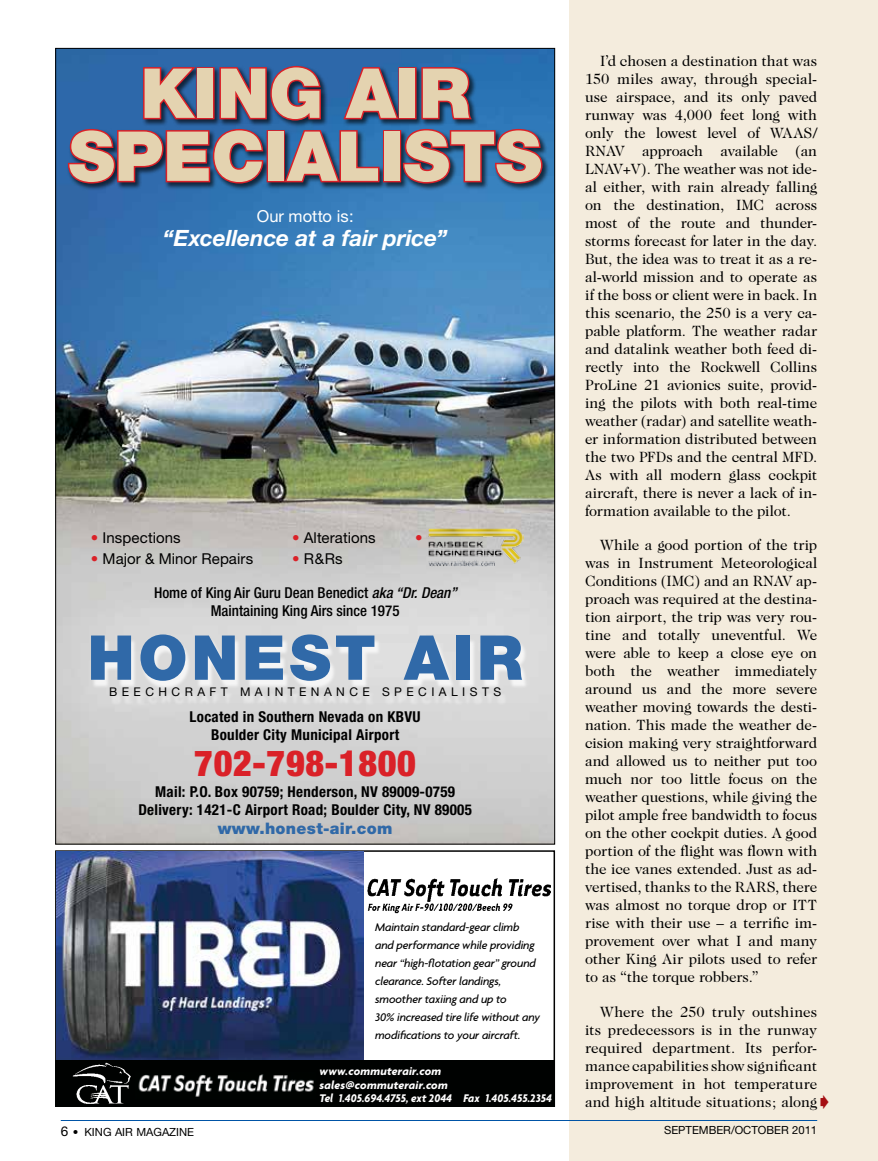
<style>
.page{position:relative;width:878px;height:1161px;background:#fff}
.page>*{position:absolute;margin:0;border:0;box-sizing:border-box;transform-origin:0 0}
.t1{font:900 69px/63px "Helvetica Neue";color:#e4d3b0;text-align:center}
.t2{font:900 61.95px "Helvetica Neue";letter-spacing:.06em;color:#3069a8}
.t3{font:900 condensed 36px "Helvetica Neue";letter-spacing:.02em;color:#da2128}
.t4{font:italic 700 22.5px "Helvetica Neue";color:#fff}
.t5{font:16.5px "Helvetica Neue";color:#fff}
.t6{font:900 15.9px "Helvetica Neue";letter-spacing:.02em;color:#3069a8}
.t7{font:15px/18px "Caslon Two Twenty Four";letter-spacing:-.005em;color:#000;text-align:justify}
.t8{font:700 condensed 15px/18px "Helvetica Neue";letter-spacing:.02em;color:#000;text-align:center}
.t9{font:500 condensed 15px/18px "Helvetica Neue";color:#000;text-align:center}
.t10{font:15px "Helvetica Neue";letter-spacing:.005em;color:#000}
.t11{font:15px "Helvetica Neue";color:#da2128}
.t12{font:italic 500 12px/18px "Agenda";letter-spacing:-.01em;color:#000}
.t13{font:italic 700 12px/13.5px "Agenda";color:#fff}
.t14{font:12px "Helvetica Neue";letter-spacing:.37em;color:#000}
.t15{font:11.25px "Helvetica Neue";color:#000}
.s1{color:#da2128}
.s2{font-style:italic}
.s3{font-size:13.5px}
</style>
<div class="page">
<div style="left:570px;top:0;width:308px;height:1161px;background:#f4ecdd"></div>
<hr style="left:61px;top:1120px;width:756px;height:1px;background:#0054a6">
<img style="left:57px;top:50px;width:496px;height:792px">
<div style="left:92px;top:638px;width:436px;height:68px;background:#fff;opacity:.75"></div>
<img style="left:427px;top:527px;width:96px;height:39px">
<div style="left:66px;top:65px;width:484px;height:126px;background:#000;opacity:.65"></div>
<svg style="left:66px;top:64px;width:478px;height:121px"></svg>
<img style="left:57px;top:852px;width:306px;height:208px">
<div style="left:55px;top:1060px;width:500px;height:47px;background:#000201"></div>
<img style="left:72px;top:1063px;width:59px;height:41px">
<img style="left:138px;top:1074px;width:176px;height:23px">
<img style="left:367px;top:879px;width:183px;height:35px">
<h1 class="t1" style="left:69px;top:61px;width:474px">KING AIR<br>SPECIALISTS</h1>
<p class="t5" style="left:257px;top:206px;width:98px">Our motto is:</p>
<h3 class="t4" style="left:163px;top:224px;width:286px">“Excellence at a fair price”</h3>
<p class="t10" style="left:91px;top:528px;width:91px"><span class="s1">•</span> Inspections</p>
<p class="t10" style="left:292px;top:528px;width:85px"><span class="s1">•</span> Alterations</p>
<p class="t11" style="left:415px;top:528px;width:9px">•</p>
<p class="t10" style="left:91px;top:549px;width:164px"><span class="s1">•</span> Major &amp; Minor Repairs</p>
<p class="t10" style="left:292px;top:549px;width:52px"><span class="s1">•</span> R&amp;Rs</p>
<p class="t9" style="left:154px;top:583px;width:304px">Home of King Air Guru Dean Benedict <span class="s2">aka “Dr. Dean”<br></span>Maintaining King Airs since 1975</p>
<h2 class="t2" style="left:87px;top:621px;width:437px">HONEST AIR</h2>
<p class="t14" style="left:109px;top:685px;width:393px">BEECHCRAFT MAINTENANCE SPECIALISTS</p>
<p class="t8" style="left:190px;top:707px;width:232px">Located in Southern Nevada on KBVU<br>Boulder City Municipal Airport</p>
<h3 class="t3" style="left:194px;top:741px;width:223px">702-798-1800</h3>
<p class="t8" style="left:138px;top:782px;width:335px">Mail: P.O. Box 90759; Henderson, NV 89009-0759<br>Delivery: 1421-C Airport Road; Boulder City, NV 89005</p>
<p class="t6" style="left:218px;top:819px;width:176px">www.honest-air.com</p>
<p class="t12" style="left:375px;top:918px;width:167px">Maintain standard-gear climb and performance while providing near “high-flotation gear” ground clearance. Softer landings, smoother taxiing and up to<br>30% increased tire life without any modifications to your aircraft.</p>
<p class="t13" style="left:319px;top:1064px;width:234px">www.commuterair.com sales@commuterair.com<br>Tel 1.405.694.4755, ext 2044 Fax 1.405.455.2354</p>
<p class="t7" style="left:585px;top:51px;width:234px;text-indent:15px">I’d chosen a destination that was 150 miles away, through special&shy;use airspace, and its only paved runway was 4,000 feet long with only the lowest level of WAAS/ RNAV approach available (an LNAV+V). The weather was not ide&shy;al either, with rain already falling on the destination, IMC across most of the route and thunder&shy;storms forecast for later in the day.<br>But, the idea was to treat it as a re&shy;al-world mission and to operate as if the boss or client were in back. In this scenario, the 250 is a very ca&shy;pable platform. The weather radar and datalink weather both feed di&shy;rectly into the Rockwell Collins ProLine 21 avionics suite, provid&shy;ing the pilots with both real-time weather (radar) and satellite weath&shy;er information distributed between the two PFDs and the central MFD.<br>As with all modern glass cockpit aircraft, there is never a lack of in&shy;formation available to the pilot.</p>
<p class="t7" style="left:585px;top:536px;width:234px;text-indent:15px">While a good portion of the trip was in Instrument Meteorological Conditions (IMC) and an RNAV ap&shy;proach was required at the destina&shy;tion airport, the trip was very rou&shy;tine and totally uneventful. We were able to keep a close eye on both the weather immediately around us and the more severe weather moving towards the desti&shy;nation. This made the weather de&shy;cision making very straightforward and allowed us to neither put too much nor too little focus on the weather questions, while giving the pilot ample free bandwidth to focus on the other cockpit duties. A good portion of the flight was flown with the ice vanes extended. Just as ad&shy;vertised, thanks to the RARS, there was almost no torque drop or ITT rise with their use – a terrific im&shy;provement over what I and many other King Air pilots used to refer to as “the torque robbers.”</p>
<p class="t7" style="left:585px;top:1002px;width:234px;text-indent:15px">Where the 250 truly outshines its predecessors is in the runway required department. Its perfor&shy;mance capabilities show significant improvement in hot temperature and high altitude situations; along</p>
<p class="t15" style="left:61px;top:1125px;width:135px"><span class="s3">6</span> • KING AIR MAGAZINE</p>
<p class="t15" style="left:664px;top:1123px;width:155px">SEPTEMBER/OCTOBER 2011</p>
</div>
